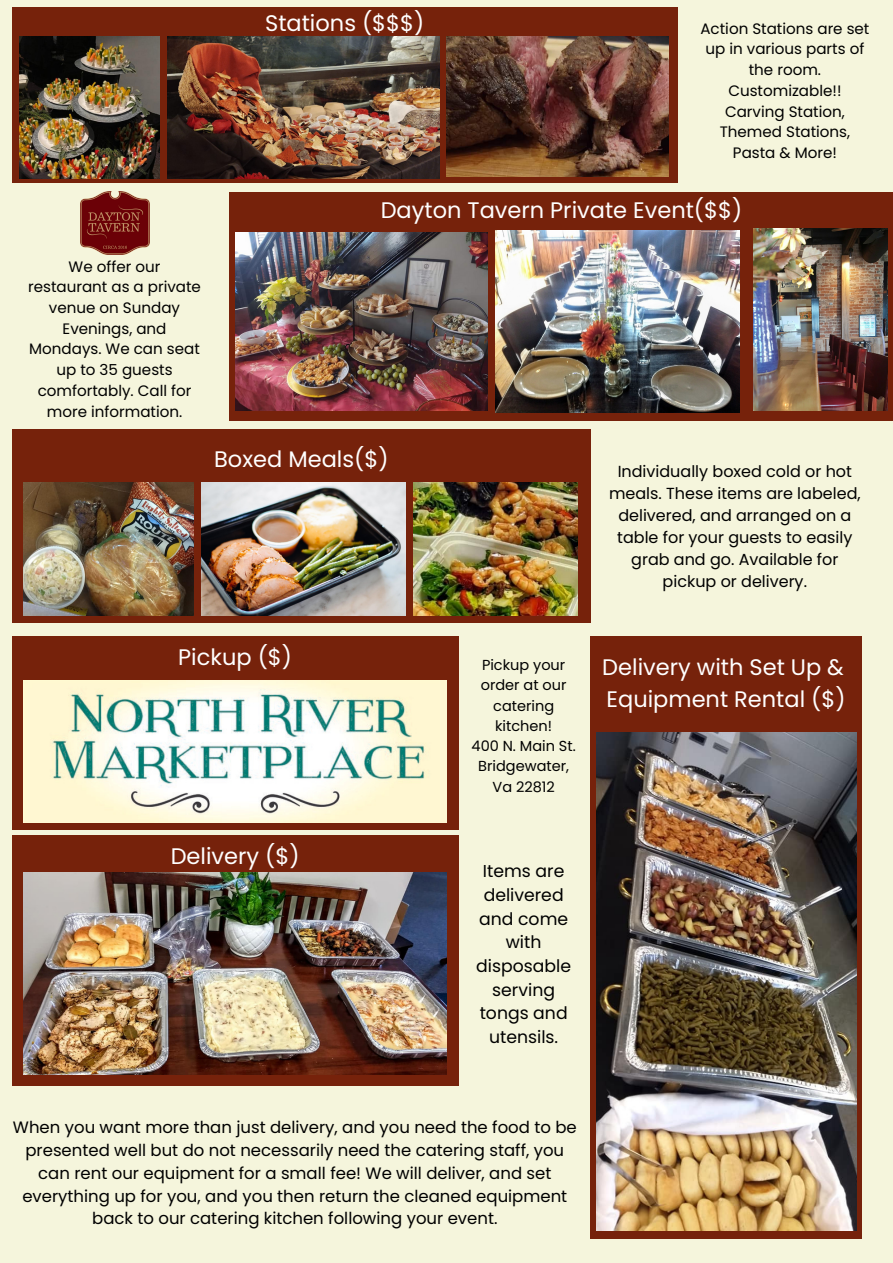
<style>
.page{position:relative;width:893px;height:1263px;background:#f5f5dc}
.page>*{position:absolute;margin:0;border:0;box-sizing:border-box;transform-origin:0 0}
.t1{font:22.5px "Poppins";color:#fff}
.t2{font:17.25px/23.6px "Poppins";color:#000;text-align:center}
.t3{font:16.5px/22.7px "Poppins";color:#000;text-align:center}
.t4{font:15.98px/21.9px "Poppins";color:#000;text-align:center}
.t5{font:15.15px/20.7px "Poppins";color:#000;text-align:center}
.t6{font:14.48px/20.2px "Poppins";color:#000;text-align:center}
</style>
<div class="page">
<div style="left:591px;top:636px;width:271px;height:602px;background:#76220b"></div>
<img style="left:596px;top:733px;width:260px;height:497px">
<div style="left:12px;top:835px;width:447px;height:251px;background:#76220b"></div>
<img style="left:24px;top:873px;width:422px;height:202px">
<div style="left:13px;top:636px;width:446px;height:193px;background:#76220b"></div>
<img style="left:24px;top:681px;width:422px;height:141px">
<div style="left:12px;top:429px;width:579px;height:194px;background:#76220b"></div>
<img style="left:201px;top:482px;width:205px;height:134px">
<img style="left:24px;top:482px;width:170px;height:134px">
<img style="left:413px;top:482px;width:164px;height:134px">
<div style="left:229px;top:192px;width:664px;height:228px;background:#76220b"></div>
<img style="left:235px;top:232px;width:252px;height:178px">
<img style="left:495px;top:230px;width:244px;height:182px">
<img style="left:80px;top:191px;width:69px;height:64px">
<img style="left:753px;top:229px;width:134px;height:181px">
<div style="left:12px;top:8px;width:665px;height:175px;background:#76220b"></div>
<img style="left:19px;top:36px;width:140px;height:142px">
<img style="left:168px;top:36px;width:271px;height:142px">
<img style="left:446px;top:36px;width:223px;height:141px">
<p class="t1" style="left:265px;top:7px;width:161px">Stations ($$$)</p>
<p class="t5" style="left:700px;top:18px;width:171px">Action Stations are set up in various parts of the room.<br>Customizable!!</p>
<p class="t5" style="left:725px;top:101px;width:121px">Carving Station,</p>
<p class="t5" style="left:719px;top:122px;width:132px">Themed Stations,</p>
<h2 class="t5" style="left:733px;top:142px;width:105px">Pasta &amp; More!</h2>
<p class="t5" style="left:28px;top:256px;width:174px">We offer our restaurant as a private venue on Sunday<br>Evenings, and<br>Mondays. We can seat up to 35 guests comfortably. Call for more information.</p>
<p class="t1" style="left:381px;top:194px;width:363px">Dayton Tavern Private Event($$)</p>
<h1 class="t1" style="left:214px;top:443px;width:176px">Boxed Meals($)</h1>
<p class="t4" style="left:609px;top:460px;width:253px">Individually boxed cold or hot meals. These items are labeled, delivered, and arranged on a table for your guests to easily grab and go. Available for pickup or delivery.</p>
<p class="t1" style="left:178px;top:641px;width:115px">Pickup ($)</p>
<p class="t1" style="left:171px;top:840px;width:130px">Delivery ($)</p>
<p class="t6" style="left:481px;top:655px;width:87px">Pickup your order at our catering kitchen!</p>
<h2 class="t6" style="left:471px;top:736px;width:106px">400 N. Main St.</h2>
<p class="t6" style="left:478px;top:756px;width:92px">Bridgewater,<br>Va 22812</p>
<p class="t1" style="left:602px;top:652px;width:243px">Delivery with Set Up &amp;</p>
<p class="t1" style="left:606px;top:683px;width:241px">Equipment Rental ($)</p>
<p class="t2" style="left:476px;top:859px;width:96px">Items are delivered and come with disposable serving tongs and utensils.</p>
<p class="t3" style="left:13px;top:1116px;width:565px">When you want more than just delivery, and you need the food to be presented well but do not necessarily need the catering staff, you can rent our equipment for a small fee! We will deliver, and set everything up for you, and you then return the cleaned equipment back to our catering kitchen following your event.</p>
</div>
